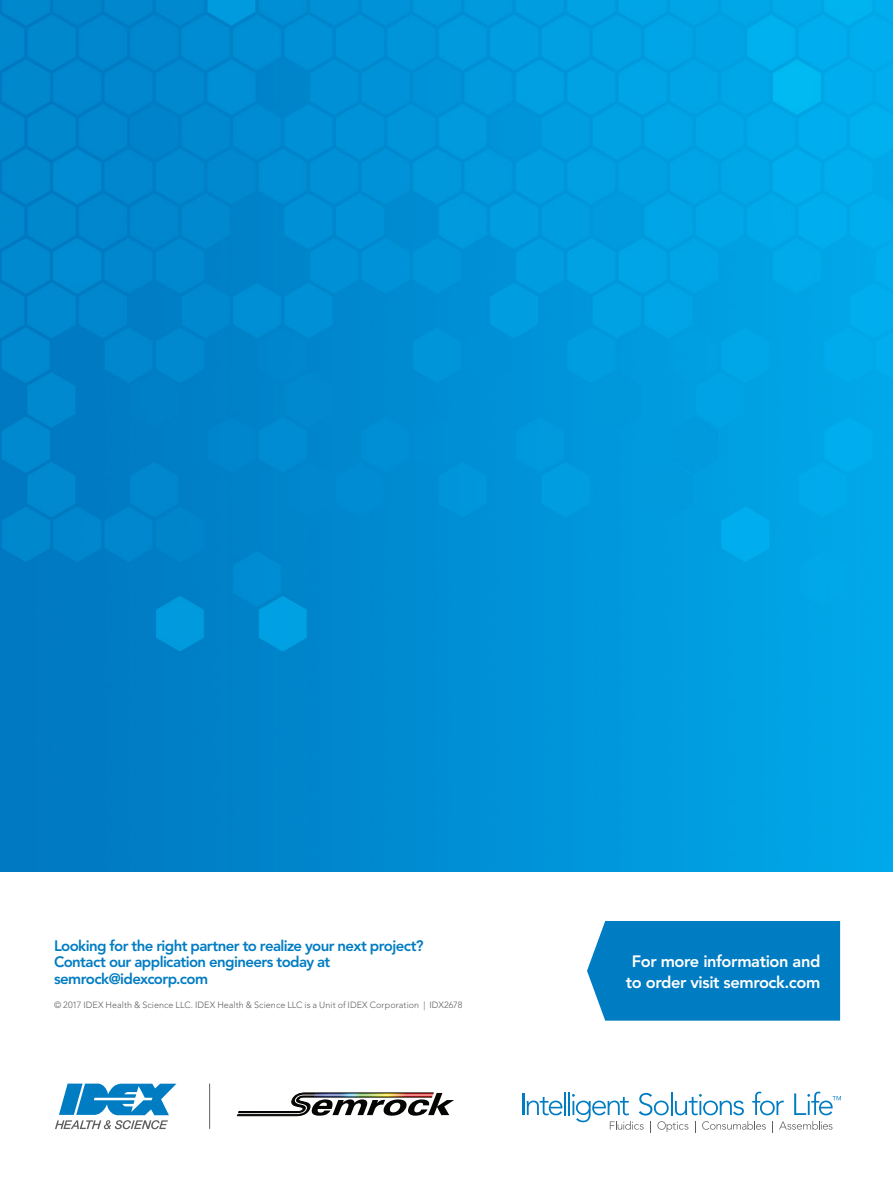
<style>
.page{position:relative;width:893px;height:1188px;background:#fff}
.page>*{position:absolute;margin:0;border:0;box-sizing:border-box;transform-origin:0 0}
.t1{font:800 16.35px/21.3px "Avenir LT Std";letter-spacing:-.025em;color:#fff;text-align:center}
.t2{font:800 15px/16.5px "Avenir LT Std";letter-spacing:-.04em;color:#007cc2}
.t3{font:300 9px "Avenir LT Std";letter-spacing:.005em;color:#5f5f62}
</style>
<div class="page">
<img style="left:0;top:0;width:893px;height:871px">
<div style="left:587px;top:921px;width:253px;height:100px;background:#007cc2"></div>
<svg style="left:55px;top:1084px;width:121px;height:45px"></svg>
<hr style="left:209px;top:1084px;width:1px;height:45px;background:#5f5f62">
<hr style="left:523px;top:1093px;width:2px;height:22px;background:#007cc2">
<svg style="left:527px;top:1097px;width:35px;height:18px"></svg>
<hr style="left:564px;top:1092px;width:2px;height:23px;background:#007cc2">
<hr style="left:568px;top:1092px;width:2px;height:23px;background:#007cc2">
<svg style="left:572px;top:1092px;width:269px;height:40px"></svg>
<svg style="left:237px;top:1093px;width:217px;height:23px"></svg>
<p class="t2" style="left:54px;top:937px;width:371px">Looking for the right partner to realize your next project?<br>Contact our application engineers today at semrock@idexcorp.com</p>
<p class="t3" style="left:54px;top:1000px;width:410px">© 2017 IDEX Health &amp; Science LLC. IDEX Health &amp; Science LLC is a Unit of IDEX Corporation | IDX2678</p>
<p class="t1" style="left:626px;top:951px;width:196px">For more information and to order visit semrock.com</p>
</div>
